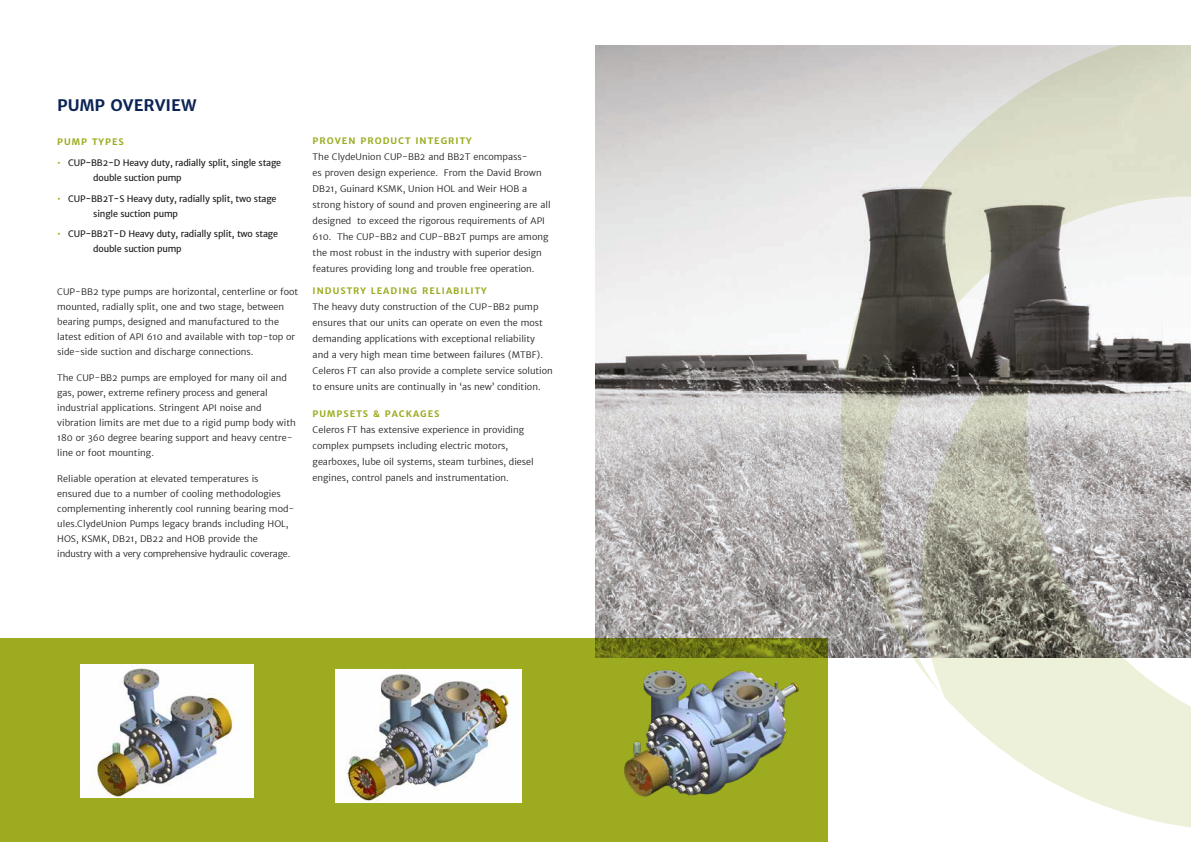
<style>
.page{position:relative;width:1191px;height:842px;background:#fff}
.page>*{position:absolute;margin:0;border:0;box-sizing:border-box;transform-origin:0 0}
.t1{font:700 16px "Merriweather Sans";color:#0b2455}
.t2{font:300 9px/16px "Merriweather Sans";color:#1d1d1b}
.t3{font:9px/15px "Merriweather Sans";letter-spacing:-.02em;color:#1d1d1b}
.t4{font:700 9px "Merriweather Sans";letter-spacing:.11em;color:#9dab20}
.s1{color:#9dab20}
</style>
<div class="page">
<div style="left:0;top:638px;width:828px;height:204px;background:#9dab20"></div>
<img style="left:81px;top:665px;width:173px;height:133px">
<img style="left:335px;top:669px;width:186px;height:133px">
<img style="left:624px;top:669px;width:175px;height:128px">
<img style="left:595px;top:45px;width:224px;height:613px">
<svg style="left:819px;top:45px;width:346px;height:613px;background:#b9b9b1"></svg>
<svg style="left:1165px;top:45px;width:26px;height:202px"></svg>
<svg style="left:909px;top:331px;width:282px;height:497px;background:#bbbab1"></svg>
<h1 class="t1" style="left:57px;top:95px;width:141px">PUMP OVERVIEW</h1>
<p class="t4" style="left:57px;top:136px;width:68px">PUMP TYPES</p>
<p class="t3" style="left:93px;top:155px;width:189px;text-indent:-36px"><span class="s1">•</span> CUP-BB2-D Heavy duty, radially split, single stage double suction pump</p>
<p class="t3" style="left:93px;top:191px;width:185px;text-indent:-36px"><span class="s1">•</span> CUP-BB2T-S Heavy duty, radially split, two stage single suction pump</p>
<p class="t3" style="left:93px;top:226px;width:186px;text-indent:-36px"><span class="s1">•</span> CUP-BB2T-D Heavy duty, radially split, two stage double suction pump</p>
<p class="t2" style="left:57px;top:284px;width:242px;line-height:15px">CUP-BB2 type pumps are horizontal, centerline or foot mounted, radially split, one and two stage, between bearing pumps, designed and manufactured to the latest edition of API 610 and available with top-top or side-side suction and discharge connections.</p>
<p class="t2" style="left:57px;top:370px;width:240px;line-height:15px">The CUP-BB2 pumps are employed for many oil and gas, power, extreme refinery process and general industrial applications. Stringent API noise and vibration limits are met due to a rigid pump body with 180 or 360 degree bearing support and heavy centre&shy;line or foot mounting.</p>
<p class="t2" style="left:57px;top:471px;width:239px;line-height:15px">Reliable operation at elevated temperatures is ensured due to a number of cooling methodologies complementing inherently cool running bearing mod&shy;ules.ClydeUnion Pumps legacy brands including HOL, HOS, KSMK, DB21, DB22 and HOB provide the industry with a very comprehensive hydraulic coverage.</p>
<p class="t4" style="left:313px;top:135px;width:160px">PROVEN PRODUCT INTEGRITY</p>
<p class="t2" style="left:313px;top:149px;width:239px">The ClydeUnion CUP-BB2 and BB2T encompass-<br>es proven design experience. From the David Brown DB21, Guinard KSMK, Union HOL and Weir HOB a strong history of sound and proven engineering are all designed to exceed the rigorous requirements of API 610. The CUP-BB2 and CUP-BB2T pumps are among the most robust in the industry with superior design features providing long and trouble free operation.</p>
<p class="t4" style="left:313px;top:285px;width:175px">INDUSTRY LEADING RELIABILITY</p>
<p class="t2" style="left:313px;top:299px;width:242px">The heavy duty construction of the CUP-BB2 pump ensures that our units can operate on even the most demanding applications with exceptional reliability and a very high mean time between failures (MTBF).<br>Celeros FT can also provide a complete service solution to ensure units are continually in ‘as new’ condition.</p>
<p class="t4" style="left:313px;top:408px;width:128px">PUMPSETS &amp; PACKAGES</p>
<p class="t2" style="left:313px;top:422px;width:223px">Celeros FT has extensive experience in providing complex pumpsets including electric motors, gearboxes, lube oil systems, steam turbines, diesel engines, control panels and instrumentation.</p>
</div>
